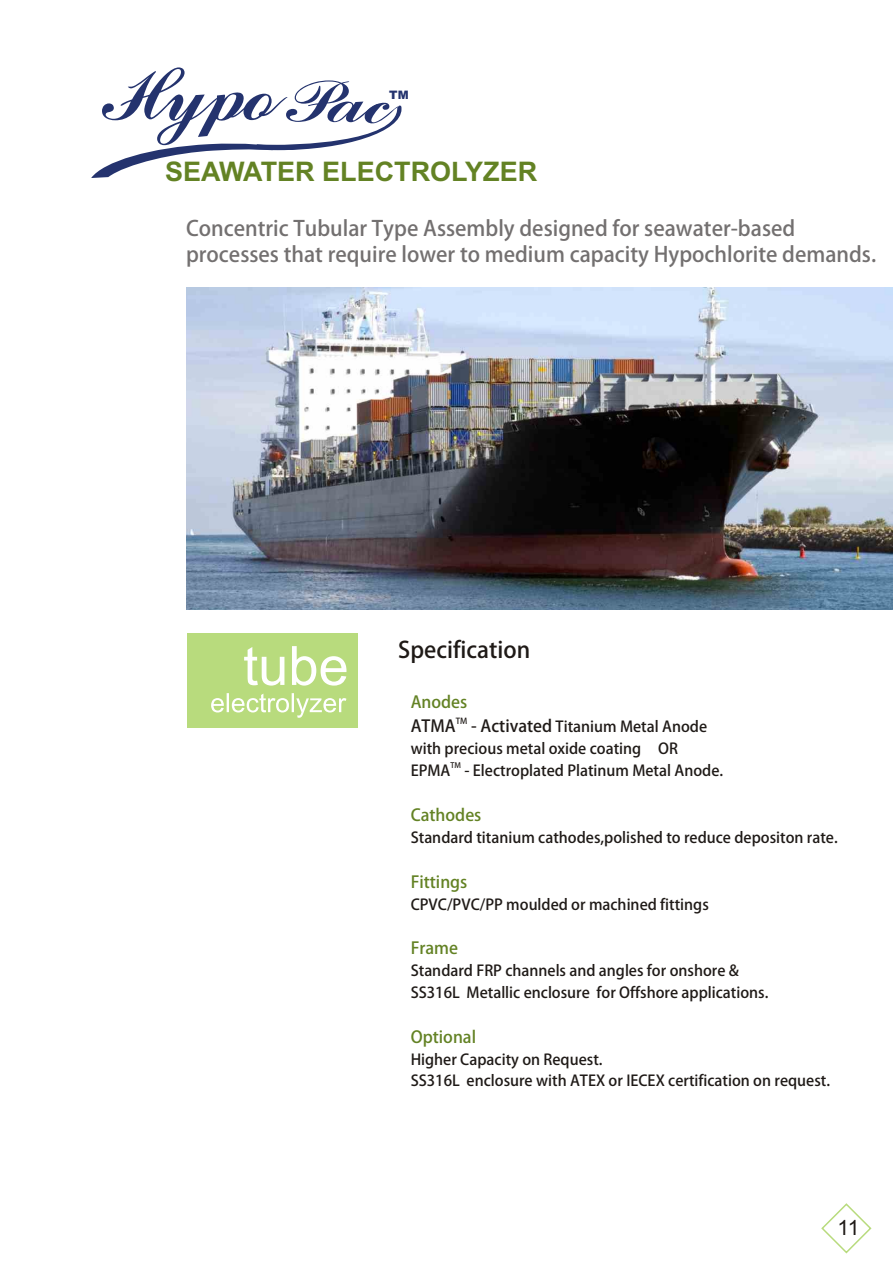
<style>
.page{position:relative;width:894px;height:1263px;background:#fff}
.page>*{position:absolute;margin:0;border:0;box-sizing:border-box;transform-origin:0 0}
.t1{font:83.25px "Commercial Script BT";color:#24336e}
.t2{font:65.55px "Commercial Script BT";color:#24336e;scale:1.23 1}
.t3{font:54.3px "Arial";color:#fff}
.t4{font:700 27px "Arial";color:#638224}
.t5{font:22.5px "Adobe Heiti Std";color:#1f1a17}
.t6{font:21px/26.2px "Adobe Heiti Std";color:#737070}
.t7{font:21px "Arial";color:#1f1a17}
.t8{font:16.5px "Adobe Heiti Std";color:#638224}
.t9{font:15px/21.6px "Adobe Heiti Std";color:#1f1a17}
.t10{font:900 11.7px "Arial";color:#24336e}
.t11{font:8.25px "Adobe Heiti Std";color:#1f1a17}
.t12{font:7.5px "Adobe Heiti Std";color:#1f1a17}
.s1{font-size:65.55px}
.s2{font-size:16.5px}
</style>
<div class="page">
<img style="left:186px;top:288px;width:707px;height:322px">
<div style="left:187px;top:633px;width:171px;height:95px;background:#b8db7d"></div>
<svg style="left:821px;top:1203px;width:51px;height:51px"></svg>
<svg style="left:211px;top:693px;width:135px;height:25px"></svg>
<svg style="left:91px;top:67px;width:311px;height:111px"></svg>
<h2 class="t2" style="left:279px;top:72px;width:46px">P</h2>
<p class="t10" style="left:389px;top:91px;width:21px">TM</p>
<h1 class="t1" style="left:162px;top:57px;width:203px">y o <span class="s1">a</span></h1>
<h3 class="t4" style="left:165px;top:161px;width:374px">SEAWATER ELECTROLYZER</h3>
<h3 class="t6" style="left:186px;top:215px;width:692px">Concentric Tubular Type Assembly designed for seawater-based processes that require lower to medium capacity Hypochlorite demands.</h3>
<h3 class="t3" style="left:243px;top:645px;width:107px">tube</h3>
<h3 class="t5" style="left:398px;top:638px;width:133px">Specification</h3>
<p class="t8" style="left:411px;top:693px;width:58px">Anodes</p>
<p class="t11" style="left:456px;top:717px;width:13px">TM</p>
<p class="t9" style="left:411px;top:715px;width:298px;line-height:22px"><span class="s2">ATMA - Activated</span> Titanium Metal Anode with precious metal oxide coating OR</p>
<p class="t12" style="left:451px;top:762px;width:12px">TM</p>
<p class="t9" style="left:411px;top:759px;width:314px">EPMA - Electroplated Platinum Metal Anode.</p>
<p class="t8" style="left:411px;top:806px;width:72px">Cathodes</p>
<p class="t9" style="left:411px;top:826px;width:429px">Standard titanium cathodes,polished to reduce depositon rate.</p>
<p class="t8" style="left:411px;top:873px;width:58px">Fittings</p>
<p class="t9" style="left:411px;top:893px;width:300px">CPVC/PVC/PP moulded or machined fittings</p>
<p class="t8" style="left:411px;top:940px;width:49px">Frame</p>
<p class="t9" style="left:411px;top:960px;width:359px">Standard FRP channels and angles for onshore &amp;<br>SS316L Metallic enclosure for Offshore applications.</p>
<p class="t8" style="left:411px;top:1028px;width:67px">Optional</p>
<p class="t9" style="left:411px;top:1048px;width:421px">Higher Capacity on Request.<br>SS316L enclosure with ATEX or IECEX certification on request.</p>
<h3 class="t7" style="left:838px;top:1220px;width:23px">11</h3>
</div>
